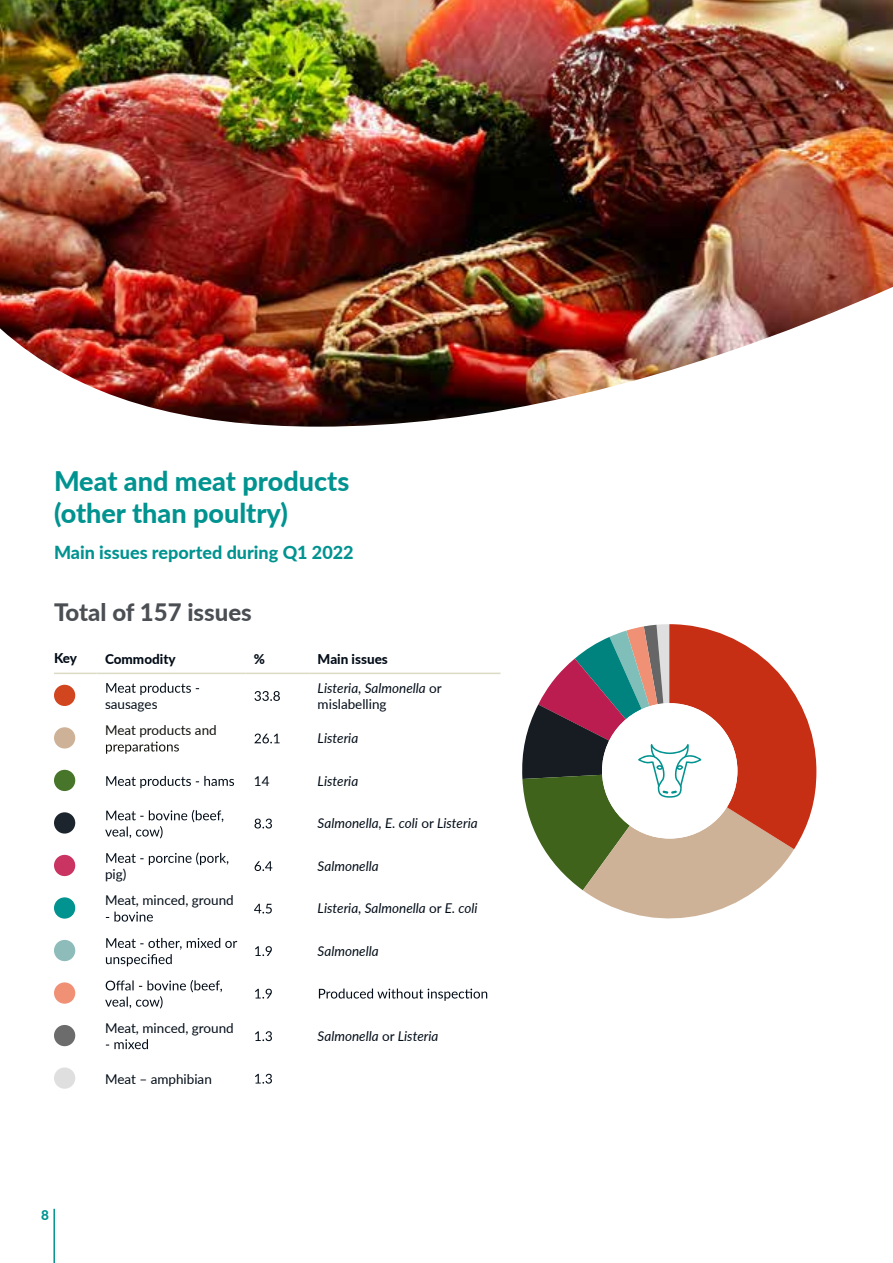
<style>
.page{position:relative;width:893px;height:1263px;background:#fff}
.page>*{position:absolute;margin:0;border:0;box-sizing:border-box;transform-origin:0 0}
.t1{font:800 27px/32.4px "Lato";color:#009390}
.t2{font:800 24px "Lato";color:#4b4f53}
.t3{font:800 18px "Lato";color:#009390}
.t4{font:italic 13.5px/16.2px "Lato";color:#030d18}
.t5{font:13.5px "Lato";color:#030d18}
.t6{font:800 13.5px "Lato";color:#030d18}
.t7{font:13.5px "Lato";color:#12110c}
.t8{font:800 13.5px "Lato";color:#009390}
.s1{font-style:normal}
</style>
<div class="page">
<hr style="left:54px;top:673px;width:43px;height:1px;background:#dbdbc5">
<hr style="left:97px;top:673px;width:148px;height:1px;background:#dbdbc5">
<hr style="left:245px;top:673px;width:64px;height:1px;background:#dbdbc5">
<hr style="left:309px;top:673px;width:191px;height:1px;background:#dbdbc5">
<div style="left:54px;top:685px;width:21px;height:21px;background:#d1461f;border-radius:50%"></div>
<svg style="left:106px;top:683px;width:93px;height:12px"></svg>
<svg style="left:254px;top:691px;width:26px;height:10px"></svg>
<div style="left:54px;top:727px;width:21px;height:21px;background:#ceb298;border-radius:50%"></div>
<svg style="left:106px;top:741px;width:73px;height:13px"></svg>
<svg style="left:254px;top:733px;width:26px;height:10px"></svg>
<div style="left:54px;top:770px;width:21px;height:21px;background:#47752a;border-radius:50%"></div>
<svg style="left:106px;top:776px;width:128px;height:12px"></svg>
<div style="left:54px;top:812px;width:21px;height:21px;background:#1c252d;border-radius:50%"></div>
<svg style="left:105px;top:810px;width:118px;height:28px"></svg>
<svg style="left:255px;top:819px;width:17px;height:9px"></svg>
<div style="left:54px;top:855px;width:21px;height:21px;background:#ca3463;border-radius:50%"></div>
<svg style="left:106px;top:852px;width:122px;height:13px"></svg>
<svg style="left:255px;top:861px;width:17px;height:10px"></svg>
<div style="left:54px;top:897px;width:21px;height:22px;background:#009390;border-radius:50%"></div>
<svg style="left:106px;top:911px;width:47px;height:11px"></svg>
<svg style="left:254px;top:904px;width:18px;height:9px"></svg>
<div style="left:54px;top:940px;width:21px;height:21px;background:#8ebcbb;border-radius:50%"></div>
<svg style="left:106px;top:938px;width:131px;height:28px"></svg>
<svg style="left:255px;top:946px;width:17px;height:10px"></svg>
<div style="left:54px;top:982px;width:21px;height:22px;background:#f09175;border-radius:50%"></div>
<svg style="left:105px;top:980px;width:117px;height:28px"></svg>
<svg style="left:255px;top:989px;width:17px;height:9px"></svg>
<svg style="left:319px;top:988px;width:168px;height:13px"></svg>
<div style="left:54px;top:1025px;width:21px;height:21px;background:#6c6c6d;border-radius:50%"></div>
<svg style="left:106px;top:1039px;width:42px;height:10px"></svg>
<svg style="left:255px;top:1031px;width:17px;height:10px"></svg>
<div style="left:54px;top:1067px;width:21px;height:22px;background:#dfdfdf;border-radius:50%"></div>
<svg style="left:255px;top:1074px;width:17px;height:10px"></svg>
<img style="left:0;top:0;width:893px;height:427px">
<svg style="left:522px;top:624px;width:294px;height:295px"></svg>
<hr style="left:53px;top:1209px;width:2px;height:54px;background:#009390">
<h1 class="t1" style="left:54px;top:464px;width:297px">Meat and meat products (other than poultry)</h1>
<h3 class="t3" style="left:54px;top:539px;width:301px">Main issues reported during Q1 2022</h3>
<h2 class="t2" style="left:54px;top:594px;width:199px">Total of 157 issues</h2>
<p class="t6" style="left:54px;top:648px;width:25px">Key</p>
<p class="t6" style="left:105px;top:649px;width:72px">Commodity</p>
<p class="t6" style="left:254px;top:649px;width:13px">%</p>
<p class="t6" style="left:318px;top:649px;width:72px">Main issues</p>
<p class="t5" style="left:105px;top:694px;width:54px">sausages</p>
<p class="t4" style="left:318px;top:679px;width:126px">Listeria<span class="s1">,</span> Salmonella <span class="s1">or mislabelling</span></p>
<p class="t8" style="left:41px;top:1205px;width:9px">8</p>
<p class="t7" style="left:105px;top:721px;width:113px">Meat products and</p>
<p class="t5" style="left:105px;top:864px;width:23px">pig)</p>
<p class="t5" style="left:105px;top:891px;width:130px">Meat, minced, ground</p>
<p class="t4" style="left:318px;top:730px;width:42px">Listeria</p>
<p class="t5" style="left:254px;top:771px;width:17px">14</p>
<p class="t4" style="left:318px;top:772px;width:42px">Listeria</p>
<p class="t4" style="left:318px;top:815px;width:162px">Salmonella<span class="s1">,</span> E. coli <span class="s1">or</span> Listeria</p>
<p class="t4" style="left:318px;top:857px;width:62px">Salmonella</p>
<p class="t4" style="left:318px;top:900px;width:162px">Listeria<span class="s1">,</span> Salmonella <span class="s1">or</span> E. coli</p>
<p class="t4" style="left:318px;top:942px;width:62px">Salmonella</p>
<p class="t5" style="left:105px;top:1018px;width:130px">Meat, minced, ground</p>
<p class="t5" style="left:105px;top:1069px;width:108px">Meat – amphibian</p>
<p class="t4" style="left:318px;top:1027px;width:122px">Salmonella <span class="s1">or</span> Listeria</p>
</div>
